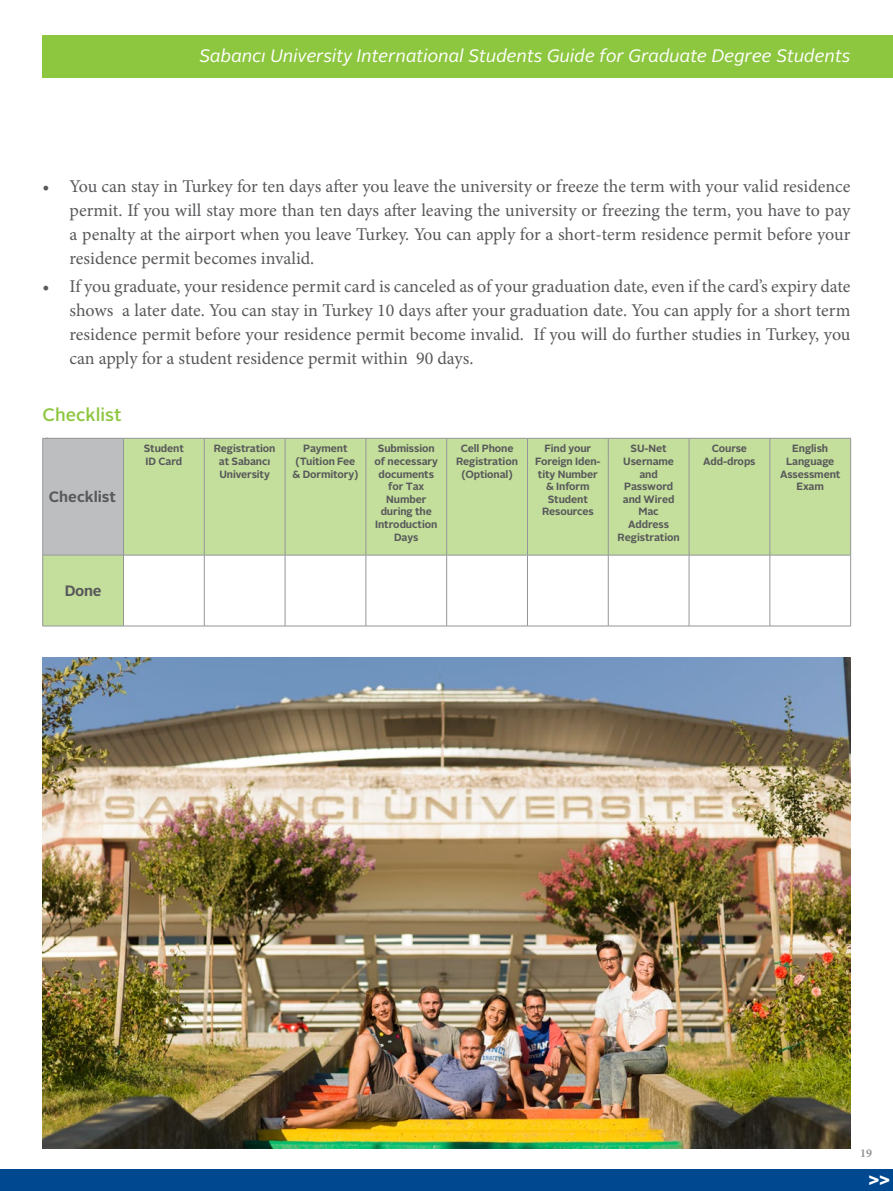
<style>
.page{position:relative;width:893px;height:1191px;background:#fff}
.page>*{position:absolute;margin:0;border:0;box-sizing:border-box;transform-origin:0 0}
.t1{font:18px/24px "Minion Pro";color:#58595b;text-align:justify}
.t2{font:italic 18px "Alright Sans";color:#fff}
.t3{font:500 18px/24px "Alright Sans";color:#8dc63f}
.t4{font:700 18px "Alright Sans";color:#fff}
.t5{font:700 15px "Alright Sans";color:#58595b}
.t6{font:700 12px "Minion Pro";color:#939598}
.t7{font:700 10.5px/12.6px "Alright Sans";letter-spacing:-.01em;color:#58595b;text-align:center}
</style>
<div class="page">
<div style="left:0;top:1169px;width:893px;height:22px;background:#004990"></div>
<div style="left:43px;top:35px;width:850px;height:42px;background:#8dc63f"></div>
<svg style="left:43px;top:439px;width:807px;height:187px;fill:#c4df9b"></svg>
<hr style="left:43px;top:438px;width:80px;height:1px;background:#939598">
<hr style="left:42px;top:438px;width:1px;height:117px;background:#939598">
<hr style="left:123px;top:438px;width:81px;height:1px;background:#939598">
<hr style="left:123px;top:438px;width:1px;height:117px;background:#939598">
<hr style="left:204px;top:438px;width:81px;height:1px;background:#939598">
<hr style="left:204px;top:438px;width:1px;height:117px;background:#939598">
<hr style="left:285px;top:438px;width:81px;height:1px;background:#939598">
<hr style="left:285px;top:438px;width:1px;height:117px;background:#939598">
<hr style="left:366px;top:438px;width:81px;height:1px;background:#939598">
<hr style="left:366px;top:438px;width:1px;height:117px;background:#939598">
<hr style="left:447px;top:438px;width:80px;height:1px;background:#939598">
<hr style="left:446px;top:438px;width:1px;height:117px;background:#939598">
<hr style="left:527px;top:438px;width:81px;height:1px;background:#939598">
<hr style="left:527px;top:438px;width:1px;height:117px;background:#939598">
<hr style="left:608px;top:438px;width:81px;height:1px;background:#939598">
<hr style="left:608px;top:438px;width:1px;height:117px;background:#939598">
<hr style="left:689px;top:438px;width:81px;height:1px;background:#939598">
<hr style="left:689px;top:438px;width:1px;height:117px;background:#939598">
<hr style="left:770px;top:438px;width:81px;height:1px;background:#939598">
<hr style="left:770px;top:438px;width:1px;height:117px;background:#939598">
<hr style="left:850px;top:438px;width:1px;height:117px;background:#939598">
<hr style="left:43px;top:555px;width:80px;height:1px;background:#939598">
<hr style="left:42px;top:555px;width:1px;height:71px;background:#939598">
<hr style="left:123px;top:555px;width:81px;height:1px;background:#939598">
<hr style="left:123px;top:555px;width:1px;height:71px;background:#939598">
<hr style="left:204px;top:555px;width:81px;height:1px;background:#939598">
<hr style="left:204px;top:555px;width:1px;height:71px;background:#939598">
<hr style="left:285px;top:555px;width:81px;height:1px;background:#939598">
<hr style="left:285px;top:555px;width:1px;height:71px;background:#939598">
<hr style="left:366px;top:555px;width:81px;height:1px;background:#939598">
<hr style="left:366px;top:555px;width:1px;height:71px;background:#939598">
<hr style="left:447px;top:555px;width:80px;height:1px;background:#939598">
<hr style="left:446px;top:555px;width:1px;height:71px;background:#939598">
<hr style="left:527px;top:555px;width:81px;height:1px;background:#939598">
<hr style="left:527px;top:555px;width:1px;height:71px;background:#939598">
<hr style="left:608px;top:555px;width:81px;height:1px;background:#939598">
<hr style="left:608px;top:555px;width:1px;height:71px;background:#939598">
<hr style="left:689px;top:555px;width:81px;height:1px;background:#939598">
<hr style="left:689px;top:555px;width:1px;height:71px;background:#939598">
<hr style="left:770px;top:555px;width:81px;height:1px;background:#939598">
<hr style="left:770px;top:555px;width:1px;height:71px;background:#939598">
<hr style="left:850px;top:555px;width:1px;height:71px;background:#939598">
<hr style="left:43px;top:626px;width:80px;height:1px;background:#939598">
<hr style="left:123px;top:626px;width:81px;height:1px;background:#939598">
<hr style="left:204px;top:626px;width:81px;height:1px;background:#939598">
<hr style="left:285px;top:626px;width:81px;height:1px;background:#939598">
<hr style="left:366px;top:626px;width:81px;height:1px;background:#939598">
<hr style="left:447px;top:626px;width:80px;height:1px;background:#939598">
<hr style="left:527px;top:626px;width:81px;height:1px;background:#939598">
<hr style="left:608px;top:626px;width:81px;height:1px;background:#939598">
<hr style="left:689px;top:626px;width:81px;height:1px;background:#939598">
<hr style="left:770px;top:626px;width:81px;height:1px;background:#939598">
<img style="left:43px;top:657px;width:807px;height:491px">
<p class="t2" style="left:199px;top:44px;width:653px">Sabancı University International Students Guide for Graduate Degree Students</p>
<p class="t1" style="left:70px;top:174px;width:782px;text-indent:-27px">• You can stay in Turkey for ten days after you leave the university or freeze the term with your valid residence permit. If you will stay more than ten days after leaving the university or freezing the term, you have to pay a penalty at the airport when you leave Turkey. You can apply for a short-term residence permit before your residence permit becomes invalid.</p>
<p class="t1" style="left:70px;top:274px;width:782px;text-indent:-27px">• If you graduate, your residence permit card is canceled as of your graduation date, even if the card’s expiry date shows a later date. You can stay in Turkey 10 days after your graduation date. You can apply for a short term residence permit before your residence permit become invalid. If you will do further studies in Turkey, you can apply for a student residence permit within 90 days.</p>
<p class="t3" style="left:43px;top:402px;width:81px">Checklist •</p>
<p class="t7" style="left:144px;top:442px;width:42px;text-align:left">Student<br>ID Card</p>
<p class="t7" style="left:214px;top:442px;width:63px">Registration at Sabancı<br>University</p>
<p class="t7" style="left:293px;top:442px;width:67px">Payment (Tuition Fee &amp; Dormitory)</p>
<p class="t7" style="left:375px;top:442px;width:65px">Submission of necessary documents for Tax<br>Number during the<br>Introduction<br>Days</p>
<p class="t7" style="left:456px;top:442px;width:63px">Cell Phone<br>Registration (Optional)</p>
<p class="t7" style="left:535px;top:442px;width:67px">Find your<br>Foreign Iden&shy;tity Number &amp; Inform<br>Student<br>Resources</p>
<p class="t7" style="left:618px;top:442px;width:64px">SU-Net<br>Username and<br>Password and Wired<br>Mac<br>Address<br>Registration</p>
<p class="t7" style="left:703px;top:442px;width:54px">Course<br>Add-drops</p>
<p class="t7" style="left:780px;top:442px;width:62px">English<br>Language<br>Assessment<br>Exam</p>
<p class="t5" style="left:49px;top:486px;width:69px">Checklist</p>
<p class="t5" style="left:65px;top:580px;width:38px">Done</p>
<p class="t6" style="left:860px;top:1144px;width:13px">19</p>
<p class="t4" style="left:868px;top:1166px;width:23px">&gt;&gt;</p>
</div>
